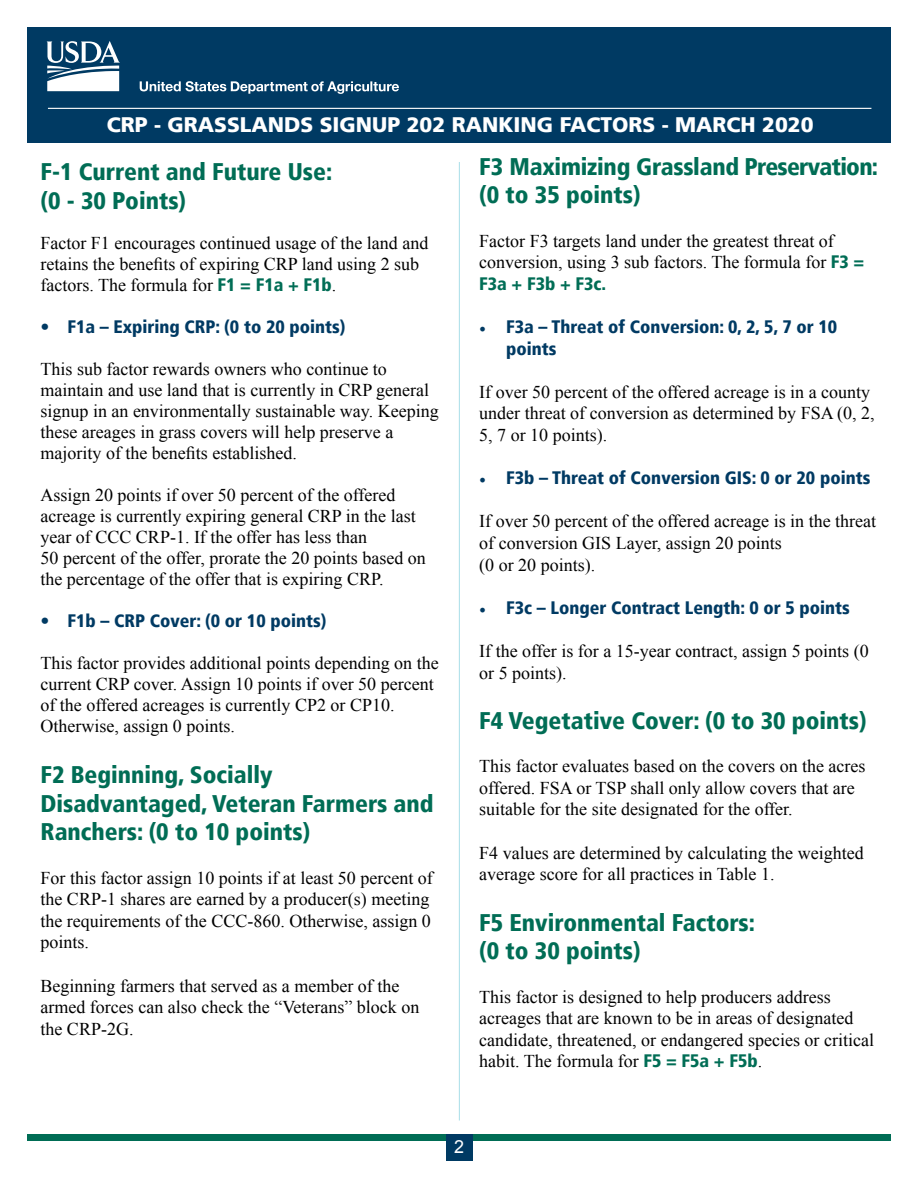
<style>
.page{position:relative;width:918px;height:1188px;background:#fff}
.page>*{position:absolute;margin:0;border:0;box-sizing:border-box;transform-origin:0 0}
.t1{font:900 condensed 24px/28.8px "Frutiger LT";color:#006d55}
.t2{font:900 21px "Frutiger LT";color:#fff}
.t3{font:18px/21.6px "Times New Roman";color:#000}
.t4{font:900 condensed 18px/21.6px "Frutiger LT";color:#003a63}
.t5{font:18px "Arial";color:#fff}
.s1{font-family:"Frutiger LT";font-weight:900;font-stretch:condensed;color:#006d55}
.s2{font-family:"Minion Pro";font-weight:400;font-stretch:normal}
.s3{font-weight:400}
</style>
<div class="page">
<div style="left:27px;top:27px;width:864px;height:115px;background:#003a63"></div>
<div style="left:27px;top:1134px;width:864px;height:7px;background:#006d55"></div>
<div style="left:446px;top:1134px;width:27px;height:27px;background:#003a63"></div>
<svg style="left:47px;top:41px;width:73px;height:50px"></svg>
<svg style="left:140px;top:81px;width:259px;height:13px"></svg>
<hr style="left:48px;top:108px;width:823px;height:1px;background:#fff">
<hr style="left:459px;top:162px;width:1px;height:958px;background:#a8dee8">
<p class="t2" style="left:107px;top:112px;width:708px">CRP - GRASSLANDS SIGNUP 202 RANKING FACTORS - MARCH 2020</p>
<p class="t1" style="left:479px;top:152px;width:400px">F3 Maximizing Grassland Preservation:</p>
<p class="t1" style="left:479px;top:181px;width:163px">(0 to 35 points)</p>
<p class="t3" style="left:479px;top:230px;width:387px">Factor F3 targets land under the greatest threat of conversion, using 3 sub factors. The formula for <span class="s1">F3 =<br>F3a + F3b + F3c.</span></p>
<p class="t4" style="left:506px;top:316px;width:332px;text-indent:-27px"><span class="s2">•</span> F3a – Threat of Conversion: 0, 2, 5, 7 or 10 points</p>
<p class="t3" style="left:479px;top:381px;width:397px">If over 50 percent of the offered acreage is in a county under threat of conversion as determined by FSA (0, 2,<br>5, 7 or 10 points).</p>
<p class="t4" style="left:479px;top:467px;width:393px"><span class="s2">•</span> F3b – Threat of Conversion GIS: 0 or 20 points</p>
<p class="t3" style="left:479px;top:510px;width:399px">If over 50 percent of the offered acreage is in the threat of conversion GIS Layer, assign 20 points</p>
<p class="t3" style="left:479px;top:553px;width:117px">(0 or 20 points).</p>
<p class="t4" style="left:479px;top:597px;width:372px"><span class="s2">•</span> F3c – Longer Contract Length: 0 or 5 points</p>
<p class="t3" style="left:479px;top:640px;width:391px">If the offer is for a 15-year contract, assign 5 points (0 or 5 points).</p>
<p class="t1" style="left:479px;top:706px;width:389px">F4 Vegetative Cover: (0 to 30 points)</p>
<p class="t3" style="left:479px;top:755px;width:388px">This factor evaluates based on the covers on the acres offered. FSA or TSP shall only allow covers that are suitable for the site designated for the offer.</p>
<p class="t3" style="left:479px;top:841px;width:386px">F4 values are determined by calculating the weighted average score for all practices in Table 1.</p>
<p class="t1" style="left:479px;top:908px;width:277px">F5 Environmental Factors:</p>
<p class="t1" style="left:479px;top:937px;width:163px">(0 to 30 points)</p>
<p class="t3" style="left:479px;top:986px;width:396px">This factor is designed to help producers address acreages that are known to be in areas of designated candidate, threatened, or endangered species or critical habit. The formula for <span class="s1">F5 = F5a + F5b</span>.</p>
<p class="t1" style="left:40px;top:157px;width:293px">F-1 Current and Future Use:</p>
<p class="t1" style="left:40px;top:186px;width:147px">(0 - 30 Points)</p>
<p class="t3" style="left:40px;top:232px;width:389px;line-height:21px">Factor F1 encourages continued usage of the land and retains the benefits of expiring CRP land using 2 sub factors. The formula for <span class="s1">F1 = F1a + F1b</span>.</p>
<p class="t4" style="left:40px;top:316px;width:306px"><span class="s3">•</span> F1a – Expiring CRP: (0 to 20 points)</p>
<p class="t3" style="left:40px;top:358px;width:400px;line-height:21px">This sub factor rewards owners who continue to maintain and use land that is currently in CRP general signup in an environmentally sustainable way. Keeping these areages in grass covers will help preserve a majority of the benefits established.</p>
<p class="t3" style="left:40px;top:484px;width:377px;line-height:21px">Assign 20 points if over 50 percent of the offered acreage is currently expiring general CRP in the last year of CCC CRP-1. If the offer has less than</p>
<p class="t3" style="left:40px;top:547px;width:387px;line-height:21px">50 percent of the offer, prorate the 20 points based on the percentage of the offer that is expiring CRP.</p>
<p class="t4" style="left:40px;top:610px;width:287px"><span class="s3">•</span> F1b – CRP Cover: (0 or 10 points)</p>
<p class="t3" style="left:40px;top:652px;width:400px;line-height:21.1px">This factor provides additional points depending on the current CRP cover. Assign 10 points if over 50 percent of the offered acreages is currently CP2 or CP10.<br>Otherwise, assign 0 points.</p>
<p class="t1" style="left:40px;top:760px;width:395px">F2 Beginning, Socially<br>Disadvantaged, Veteran Farmers and<br>Ranchers: (0 to 10 points)</p>
<p class="t3" style="left:40px;top:866px;width:394px">For this factor assign 10 points if at least 50 percent of the CRP-1 shares are earned by a producer(s) meeting the requirements of the CCC-860. Otherwise, assign 0 points.</p>
<p class="t3" style="left:40px;top:974px;width:380px">Beginning farmers that served as a member of the armed forces can also check the “Veterans” block on the CRP-2G.</p>
<p class="t5" style="left:454px;top:1135px;width:12px">2</p>
</div>
